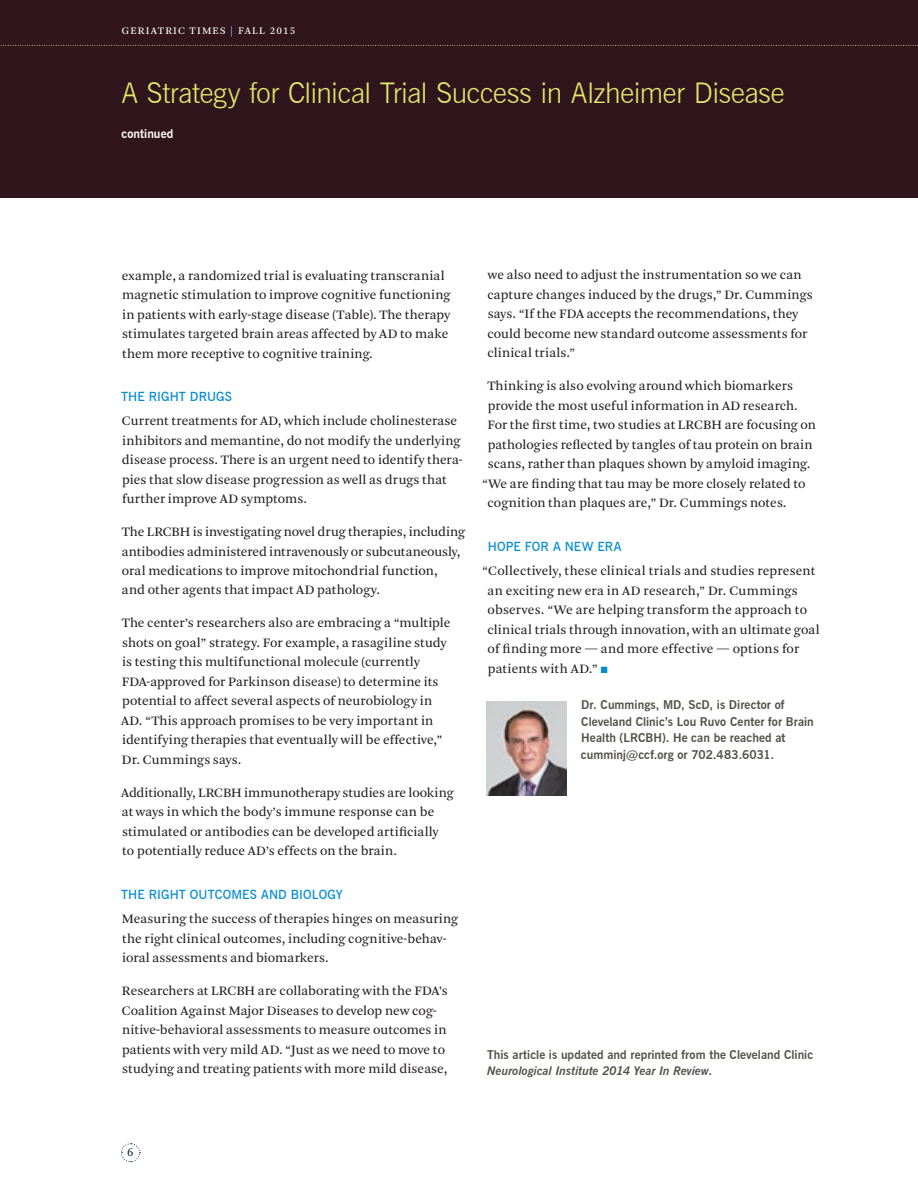
<style>
.page{position:relative;width:918px;height:1188px;background:#fff}
.page>*{position:absolute;margin:0;border:0;box-sizing:border-box;transform-origin:0 0}
.t1{font:300 28.5px "News Gothic BT";letter-spacing:-.015em;color:#e4e76b}
.t2{font:13.5px/19.5px "Arnhem Blond";letter-spacing:.005em;color:#231f20}
.t3{font:600 12.75px "News Gothic BT";letter-spacing:.01em;color:#008cd2}
.t4{font:700 12px/16.5px "News Gothic BT";letter-spacing:.01em;color:#535249}
.t5{font:700 12px "News Gothic BT";letter-spacing:.01em;color:#fff}
.t6{font:12px "Arnhem Blond";color:#082742}
.t7{font:10.5px "Arnhem Blond";letter-spacing:.11em;color:#fff}
.s1{color:#6dcde3}
.s2{color:#008cd2}
.s3{font-style:italic}
</style>
<div class="page">
<div style="left:0;top:0;width:918px;height:198px;background:#31151c"></div>
<img style="left:486px;top:701px;width:81px;height:95px">
<svg style="left:0;top:45px;width:918px;height:1px"></svg>
<svg style="left:121px;top:1143px;width:20px;height:20px"></svg>
<p class="t7" style="left:122px;top:25px;width:24px">Geriatric</p>
<p class="t7" style="left:190px;top:25px;width:63px">Times <span class="s1">|</span> Fall</p>
<p class="t7" style="left:270px;top:25px;width:27px">2015</p>
<h1 class="t1" style="left:122px;top:75px;width:664px">A Strategy for Clinical Trial Success in Alzheimer Disease</h1>
<p class="t5" style="left:122px;top:126px;width:53px">continued</p>
<p class="t2" style="left:122px;top:266px;width:330px">example, a randomized trial is evaluating transcranial magnetic stimulation to improve cognitive functioning in patients with early-stage disease (Table). The therapy stimulates targeted brain areas affected by AD to make them more receptive to cognitive training.</p>
<p class="t3" style="left:121px;top:389px;width:113px">THE RIGHT DRUGS</p>
<p class="t2" style="left:122px;top:411px;width:342px">Current treatments for AD, which include cholinesterase inhibitors and memantine, do not modify the underlying disease process. There is an urgent need to identify thera&shy;pies that slow disease progression as well as drugs that further improve AD symptoms.</p>
<p class="t2" style="left:122px;top:522px;width:345px">The LRCBH is investigating novel drug therapies, including antibodies administered intravenously or subcutaneously, oral medications to improve mitochondrial function,<br>and other agents that impact AD pathology.</p>
<p class="t2" style="left:121px;top:614px;width:331px">The center’s researchers also are embracing a “multiple shots on goal” strategy. For example, a rasagiline study is testing this multifunctional molecule (currently FDA-approved for Parkinson disease) to determine its potential to affect several aspects of neurobiology in AD. “This approach promises to be very important in identifying therapies that eventually will be effective,” Dr. Cummings says.</p>
<p class="t2" style="left:121px;top:783px;width:334px">Additionally, LRCBH immunotherapy studies are looking at ways in which the body’s immune response can be stimulated or antibodies can be developed artificially<br>to potentially reduce AD’s effects on the brain.</p>
<p class="t3" style="left:121px;top:887px;width:223px">THE RIGHT OUTCOMES AND BIOLOGY</p>
<p class="t2" style="left:122px;top:909px;width:338px">Measuring the success of therapies hinges on measuring the right clinical outcomes, including cognitive-behav&shy;ioral assessments and biomarkers.</p>
<p class="t2" style="left:122px;top:981px;width:328px">Researchers at LRCBH are collaborating with the FDA’s Coalition Against Major Diseases to develop new cog&shy;nitive-behavioral assessments to measure outcomes in patients with very mild AD. “Just as we need to move to studying and treating patients with more mild disease,</p>
<p class="t2" style="left:488px;top:266px;width:327px">we also need to adjust the instrumentation so we can capture changes induced by the drugs,” Dr. Cummings says. “If the FDA accepts the recommendations, they could become new standard outcome assessments for clinical trials.”</p>
<p class="t2" style="left:488px;top:377px;width:307px">Thinking is also evolving around which biomarkers</p>
<p class="t2" style="left:488px;top:396px;width:312px">provide the most useful information in AD research.</p>
<p class="t2" style="left:487px;top:416px;width:330px">For the first time, two studies at LRCBH are focusing on</p>
<p class="t2" style="left:488px;top:435px;width:326px">pathologies reflected by tangles of tau protein on brain</p>
<p class="t2" style="left:488px;top:455px;width:324px">scans, rather than plaques shown by amyloid imaging.</p>
<p class="t2" style="left:482px;top:474px;width:325px">“We are finding that tau may be more closely related to</p>
<p class="t2" style="left:488px;top:494px;width:301px">cognition than plaques are,” Dr. Cummings notes.</p>
<p class="t3" style="left:488px;top:539px;width:135px">HOPE FOR A NEW ERA</p>
<p class="t2" style="left:488px;top:561px;width:334px;text-indent:-5px">“Collectively, these clinical trials and studies represent an exciting new era in AD research,” Dr. Cummings observes. “We are helping transform the approach to clinical trials through innovation, with an ultimate goal of finding more — and more effective — options for patients with AD.” <span class="s2">■</span></p>
<p class="t4" style="left:581px;top:697px;width:234px">Dr. Cummings, MD, ScD, is Director of Cleveland Clinic’s Lou Ruvo Center for Brain Health (LRCBH). He can be reached at cumminj@ccf.org or 702.483.6031.</p>
<p class="t4" style="left:487px;top:1046px;width:328px">This article is updated and reprinted from the Cleveland Clinic<br><span class="s3">Neurological Institute 2014 Year In Review</span>.</p>
<p class="t6" style="left:127px;top:1146px;width:8px">6</p>
</div>
